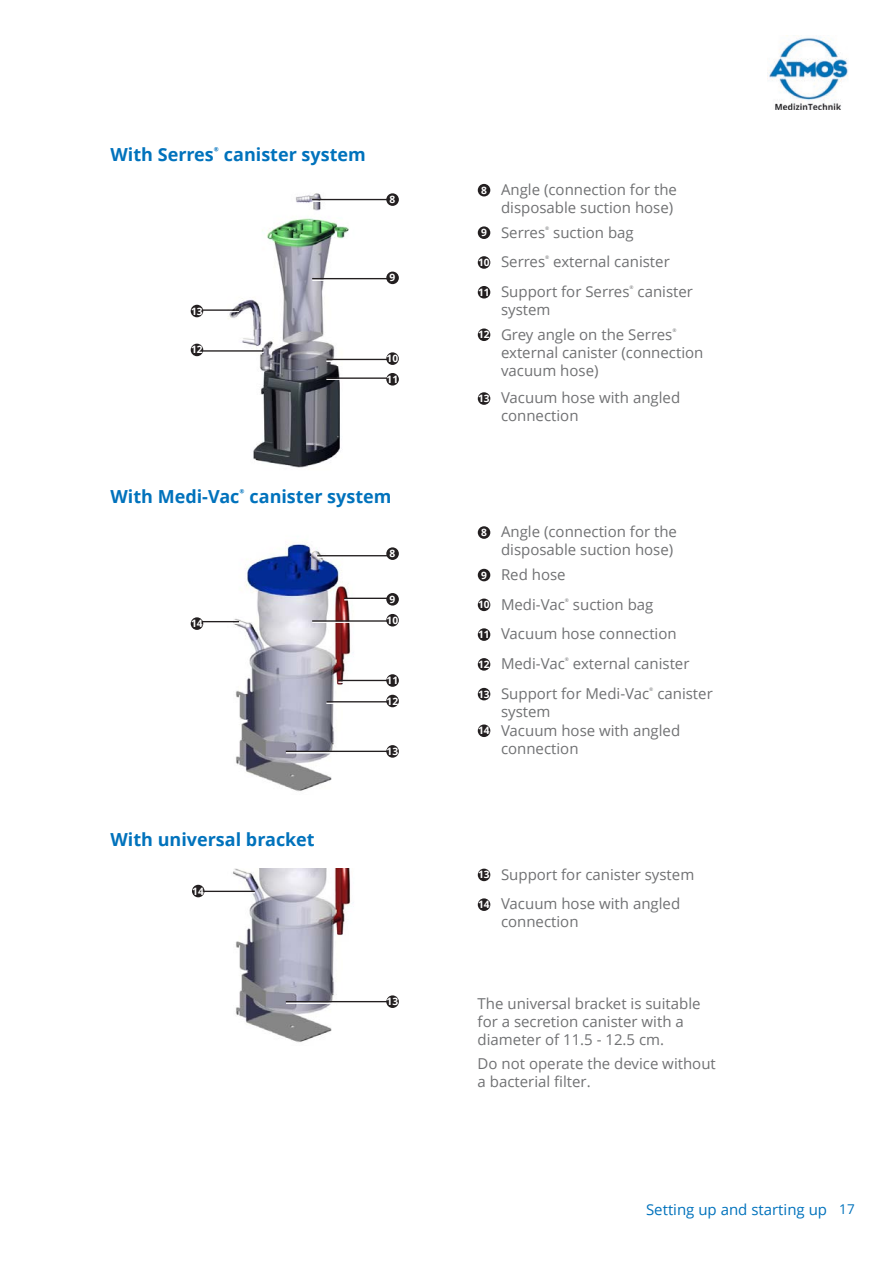
<style>
.page{position:relative;width:893px;height:1263px;background:#fff}
.page>*{position:absolute;margin:0;border:0;box-sizing:border-box;transform-origin:0 0}
.Überschrift_4{font:700 18px "Open Sans";color:#0072bc}
.Fließtext{font:15px/18px "Open Sans";color:#707173}
.t1{font:15px "Open Sans";color:#0072bc}
.t2{font:700 10.2px "Open Sans";color:#fff}
.s1{font-size:13.5px}
</style>
<div class="page">
<img style="left:767px;top:35px;width:81px;height:75px">
<img style="left:190px;top:193px;width:204px;height:275px">
<hr style="left:312px;top:279px;width:85px;height:2px;background:#fff">
<hr style="left:312px;top:278px;width:85px;height:1px;background:#231f20">
<hr style="left:312px;top:200px;width:85px;height:2px;background:#fff">
<hr style="left:312px;top:199px;width:85px;height:1px;background:#231f20">
<hr style="left:327px;top:360px;width:70px;height:1px;background:#fff">
<hr style="left:327px;top:359px;width:70px;height:1px;background:#231f20">
<hr style="left:197px;top:351px;width:66px;height:2px;background:#fff">
<hr style="left:197px;top:350px;width:66px;height:2px;background:#231f20">
<hr style="left:197px;top:311px;width:42px;height:1px;background:#fff">
<hr style="left:197px;top:309px;width:42px;height:2px;background:#231f20">
<hr style="left:327px;top:379px;width:70px;height:1px;background:#fff">
<hr style="left:327px;top:377px;width:70px;height:2px;background:#231f20">
<div style="left:386px;top:193px;width:13px;height:13px;background:#231f20;border-radius:50%"></div>
<div style="left:386px;top:272px;width:13px;height:12px;background:#231f20;border-radius:50%"></div>
<div style="left:386px;top:352px;width:13px;height:13px;background:#231f20;border-radius:50%"></div>
<div style="left:386px;top:373px;width:13px;height:13px;background:#231f20;border-radius:50%"></div>
<div style="left:191px;top:344px;width:12px;height:12px;background:#231f20;border-radius:50%"></div>
<div style="left:191px;top:305px;width:12px;height:12px;background:#231f20;border-radius:50%"></div>
<div style="left:478px;top:184px;width:12px;height:12px;background:#231f20;border-radius:50%"></div>
<div style="left:478px;top:226px;width:12px;height:13px;background:#231f20;border-radius:50%"></div>
<div style="left:478px;top:256px;width:12px;height:13px;background:#231f20;border-radius:50%"></div>
<div style="left:478px;top:286px;width:12px;height:12px;background:#231f20;border-radius:50%"></div>
<div style="left:478px;top:328px;width:12px;height:13px;background:#231f20;border-radius:50%"></div>
<div style="left:478px;top:392px;width:12px;height:13px;background:#231f20;border-radius:50%"></div>
<img style="left:190px;top:542px;width:204px;height:250px">
<hr style="left:312px;top:621px;width:85px;height:2px;background:#fff">
<hr style="left:312px;top:620px;width:85px;height:2px;background:#231f20">
<hr style="left:344px;top:599px;width:53px;height:1px;background:#fff">
<hr style="left:344px;top:598px;width:53px;height:1px;background:#231f20">
<hr style="left:317px;top:556px;width:80px;height:2px;background:#fff">
<hr style="left:317px;top:555px;width:80px;height:1px;background:#231f20">
<hr style="left:327px;top:702px;width:70px;height:2px;background:#fff">
<hr style="left:327px;top:701px;width:70px;height:1px;background:#231f20">
<hr style="left:338px;top:681px;width:59px;height:1px;background:#fff">
<hr style="left:338px;top:680px;width:59px;height:1px;background:#231f20">
<hr style="left:197px;top:622px;width:42px;height:2px;background:#fff">
<hr style="left:197px;top:621px;width:42px;height:1px;background:#231f20">
<hr style="left:286px;top:752px;width:111px;height:1px;background:#fff">
<hr style="left:286px;top:751px;width:111px;height:1px;background:#231f20">
<div style="left:386px;top:547px;width:13px;height:13px;background:#231f20;border-radius:50%"></div>
<div style="left:386px;top:614px;width:13px;height:12px;background:#231f20;border-radius:50%"></div>
<div style="left:386px;top:593px;width:13px;height:13px;background:#231f20;border-radius:50%"></div>
<div style="left:386px;top:695px;width:13px;height:12px;background:#231f20;border-radius:50%"></div>
<div style="left:386px;top:674px;width:13px;height:13px;background:#231f20;border-radius:50%"></div>
<div style="left:386px;top:745px;width:13px;height:13px;background:#231f20;border-radius:50%"></div>
<div style="left:191px;top:617px;width:12px;height:13px;background:#231f20;border-radius:50%"></div>
<div style="left:478px;top:526px;width:12px;height:13px;background:#231f20;border-radius:50%"></div>
<div style="left:478px;top:569px;width:12px;height:12px;background:#231f20;border-radius:50%"></div>
<div style="left:478px;top:598px;width:12px;height:13px;background:#231f20;border-radius:50%"></div>
<div style="left:478px;top:628px;width:12px;height:13px;background:#231f20;border-radius:50%"></div>
<div style="left:478px;top:658px;width:12px;height:13px;background:#231f20;border-radius:50%"></div>
<div style="left:478px;top:688px;width:12px;height:12px;background:#231f20;border-radius:50%"></div>
<div style="left:478px;top:724px;width:12px;height:13px;background:#231f20;border-radius:50%"></div>
<img style="left:192px;top:868px;width:198px;height:175px">
<hr style="left:202px;top:892px;width:53px;height:1px;background:#fff">
<hr style="left:202px;top:891px;width:53px;height:1px;background:#231f20">
<hr style="left:286px;top:1002px;width:111px;height:1px;background:#fff">
<hr style="left:286px;top:1001px;width:111px;height:1px;background:#231f20">
<div style="left:386px;top:995px;width:13px;height:13px;background:#231f20;border-radius:50%"></div>
<div style="left:192px;top:885px;width:13px;height:12px;background:#231f20;border-radius:50%"></div>
<div style="left:478px;top:869px;width:12px;height:12px;background:#231f20;border-radius:50%"></div>
<div style="left:478px;top:898px;width:12px;height:13px;background:#231f20;border-radius:50%"></div>
<p class="Überschrift_4" style="left:111px;top:142px;width:257px">With Serres<sup>®</sup> canister system</p>
<p class="t2" style="left:389px;top:192px;width:7px">8</p>
<p class="t2" style="left:191px;top:304px;width:13px">13</p>
<p class="t2" style="left:191px;top:342px;width:13px">12</p>
<p class="t2" style="left:389px;top:270px;width:7px">9</p>
<p class="t2" style="left:387px;top:351px;width:13px">10</p>
<p class="t2" style="left:387px;top:372px;width:13px">11</p>
<p class="Überschrift_4" style="left:111px;top:484px;width:282px">With Medi-Vac<sup>®</sup> canister system</p>
<p class="t2" style="left:389px;top:546px;width:7px">8</p>
<p class="t2" style="left:191px;top:616px;width:13px">14</p>
<p class="Überschrift_4" style="left:111px;top:826px;width:205px">With universal bracket</p>
<p class="t2" style="left:192px;top:884px;width:13px">14</p>
<p class="t2" style="left:389px;top:592px;width:7px">9</p>
<p class="t2" style="left:387px;top:613px;width:13px">10</p>
<p class="t2" style="left:387px;top:673px;width:13px">11</p>
<p class="t2" style="left:387px;top:694px;width:13px">12</p>
<p class="t2" style="left:387px;top:744px;width:13px">13</p>
<p class="t2" style="left:387px;top:994px;width:13px">13</p>
<p class="t2" style="left:481px;top:183px;width:7px">8</p>
<p class="Fließtext" style="left:501px;top:180px;width:177px">Angle (connection for the disposable suction hose)</p>
<p class="t2" style="left:481px;top:225px;width:7px">9</p>
<p class="Fließtext" style="left:501px;top:223px;width:134px">Serres<sup>®</sup> suction bag</p>
<p class="t2" style="left:478px;top:255px;width:13px">10</p>
<p class="Fließtext" style="left:501px;top:252px;width:170px">Serres<sup>®</sup> external canister</p>
<p class="t2" style="left:478px;top:285px;width:13px">11</p>
<p class="Fließtext" style="left:501px;top:282px;width:194px">Support for Serres<sup>®</sup> canister system</p>
<p class="t2" style="left:478px;top:327px;width:13px">12</p>
<p class="Fließtext" style="left:501px;top:325px;width:204px">Grey angle on the Serres<sup>® </sup>external canister (connection vacuum hose)</p>
<p class="t2" style="left:478px;top:391px;width:13px">13</p>
<p class="Fließtext" style="left:501px;top:388px;width:181px">Vacuum hose with angled connection</p>
<p class="t2" style="left:481px;top:525px;width:7px">8</p>
<p class="Fließtext" style="left:501px;top:522px;width:177px">Angle (connection for the disposable suction hose)</p>
<p class="t2" style="left:481px;top:568px;width:7px">9</p>
<p class="Fließtext" style="left:501px;top:565px;width:66px">Red hose</p>
<p class="t2" style="left:478px;top:597px;width:13px">10</p>
<p class="Fließtext" style="left:501px;top:595px;width:154px">Medi-Vac<sup>®</sup> suction bag</p>
<p class="t2" style="left:478px;top:627px;width:13px">11</p>
<p class="Fließtext" style="left:501px;top:624px;width:177px">Vacuum hose connection</p>
<p class="t2" style="left:478px;top:657px;width:13px">12</p>
<p class="Fließtext" style="left:501px;top:654px;width:190px">Medi-Vac<sup>®</sup> external canister</p>
<p class="t2" style="left:478px;top:687px;width:13px">13</p>
<p class="Fließtext" style="left:501px;top:684px;width:213px">Support for Medi-Vac<sup>®</sup> canister system</p>
<p class="t2" style="left:478px;top:723px;width:13px">14</p>
<p class="Fließtext" style="left:501px;top:721px;width:181px">Vacuum hose with angled connection</p>
<p class="t2" style="left:478px;top:867px;width:13px">13</p>
<p class="Fließtext" style="left:501px;top:865px;width:195px">Support for canister system</p>
<p class="t2" style="left:478px;top:897px;width:13px">14</p>
<p class="Fließtext" style="left:501px;top:895px;width:181px">Vacuum hose with angled connection</p>
<p class="Fließtext" style="left:478px;top:994px;width:224px">The universal bracket is suitable for a secretion canister with a diameter of 11.5 - 12.5 cm.</p>
<p class="Fließtext" style="left:478px;top:1054px;width:240px">Do not operate the device without a bacterial filter.</p>
<p class="t1" style="left:646px;top:1200px;width:210px">Setting up and starting up <span class="s1">17</span></p>
</div>
